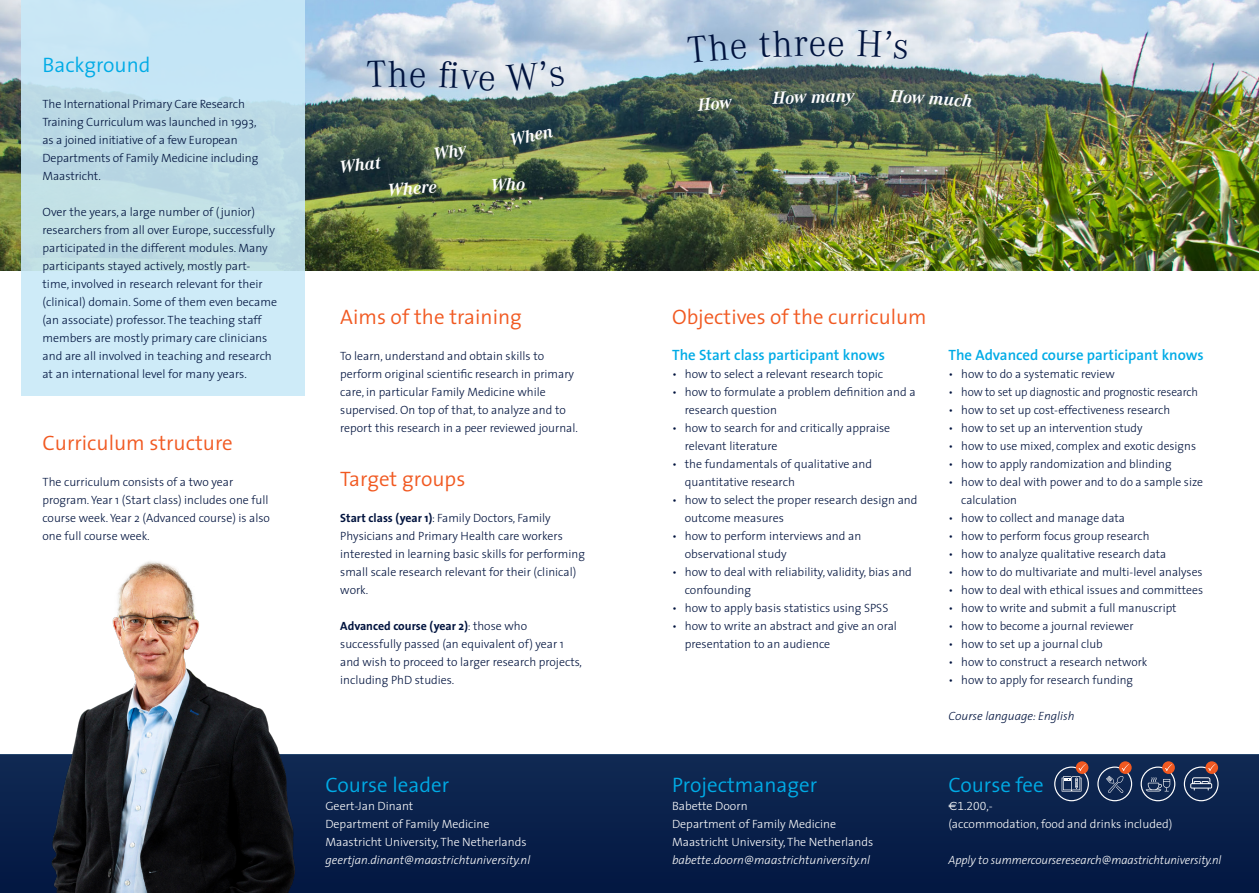
<style>
.page{position:relative;width:1259px;height:893px;background:#fff}
.page>*{position:absolute;margin:0;border:0;box-sizing:border-box;transform-origin:0 0}
.t1{font:300 39px "Corporate A";color:#00133e}
.t2{font:300 21px "The Sans";color:#f15921}
.t3{font:300 21px "The Sans";color:#00abe6}
.t4{font:italic 700 18px "Corporate A";color:#fff}
.t5{font:600 15px "The Sans";color:#00abe6}
.t6{font:300 12px/18px "The Sans";color:#00133e}
.t7{font:italic 300 12px/18px "The Sans";color:#fff}
.t8{font:300 12px "The Sans";color:#fff}
.t9{font:300 12px "The Sans";color:#00133e;scale:.95 1}
.t10{font:italic 300 12px "The Sans";color:#00133e}
.t11{font:12px "The Sans Light Expert";color:#fff}
.s1{font-weight:700}
.s2{font-style:normal}
.s3{font-family:"Euro Sans"}
.s4{font-family:"The Sans";font-weight:300}
</style>
<div class="page">
<img style="left:0;top:0;width:1259px;height:270px">
<div style="left:21px;top:0;width:284px;height:396px;background:linear-gradient(to bottom,#bedeec,#cbe8f2)"></div>
<div style="left:0;top:755px;width:1259px;height:138px;background:#09204a"></div>
<img style="left:9px;top:561px;width:316px;height:332px">
<svg style="left:1190px;top:777px;width:22px;height:13px"></svg>
<div style="left:1054px;top:766px;width:35px;height:35px;border:1px solid #fff;border-radius:50%"></div>
<div style="left:1097px;top:766px;width:35px;height:35px;border:1px solid #fff;border-radius:50%"></div>
<div style="left:1140px;top:766px;width:35px;height:35px;border:1px solid #fff;border-radius:50%"></div>
<div style="left:1183px;top:766px;width:35px;height:35px;border:1px solid #fff;border-radius:50%"></div>
<svg style="left:1145px;top:777px;width:25px;height:14px"></svg>
<svg style="left:1075px;top:761px;width:13px;height:13px"></svg>
<svg style="left:1061px;top:764px;width:24px;height:27px"></svg>
<svg style="left:1119px;top:761px;width:12px;height:13px"></svg>
<svg style="left:1106px;top:764px;width:23px;height:29px"></svg>
<svg style="left:1205px;top:761px;width:13px;height:13px"></svg>
<svg style="left:1208px;top:764px;width:7px;height:7px"></svg>
<svg style="left:1162px;top:761px;width:12px;height:13px"></svg>
<svg style="left:1165px;top:764px;width:7px;height:7px"></svg>
<svg style="left:367px;top:61px;width:19px;height:26px"></svg>
<svg style="left:410px;top:68px;width:15px;height:19px"></svg>
<svg style="left:439px;top:61px;width:55px;height:30px;background:#d1dde7"></svg>
<svg style="left:505px;top:61px;width:59px;height:30px;background:#d9e2eb"></svg>
<svg style="left:687px;top:33px;width:59px;height:30px;background:#aecae4"></svg>
<svg style="left:759px;top:30px;width:48px;height:28px"></svg>
<svg style="left:829px;top:37px;width:14px;height:19px"></svg>
<svg style="left:857px;top:30px;width:50px;height:29px"></svg>
<svg style="left:340px;top:157px;width:42px;height:16px"></svg>
<svg style="left:434px;top:144px;width:34px;height:16px"></svg>
<svg style="left:510px;top:128px;width:43px;height:18px"></svg>
<svg style="left:389px;top:182px;width:48px;height:14px"></svg>
<svg style="left:492px;top:178px;width:23px;height:13px"></svg>
<svg style="left:696px;top:98px;width:37px;height:13px"></svg>
<svg style="left:771px;top:91px;width:64px;height:13px"></svg>
<svg style="left:889px;top:90px;width:83px;height:17px"></svg>
<p class="t3" style="left:43px;top:48px;width:110px">Background</p>
<p class="t6" style="left:43px;top:95px;width:217px">The International Primary Care Research Training Curriculum was launched in 1993, as a joined initiative of a few European Departments of Family Medicine including Maastricht.</p>
<p class="t6" style="left:43px;top:203px;width:236px">Over the years, a large number of (junior) researchers from all over Europe, successfully participated in the different modules. Many participants stayed actively, mostly part&shy;time, involved in research relevant for their (clinical) domain. Some of them even became (an associate) professor. The teaching staff members are mostly primary care clinicians and are all involved in teaching and research at an international level for many years.</p>
<p class="t2" style="left:43px;top:426px;width:192px">Curriculum structure</p>
<p class="t6" style="left:43px;top:473px;width:229px">The curriculum consists of a two year program. Year 1 (Start class) includes one full course week. Year 2 (Advanced course) is also one full course week.</p>
<h1 class="t1" style="left:388px;top:48px;width:22px">h</h1>
<h3 class="t4" style="left:516px;top:172px;width:11px">o</h3>
<p class="t2" style="left:340px;top:300px;width:183px">Aims of the training</p>
<p class="t6" style="left:340px;top:347px;width:239px">To learn, understand and obtain skills to perform original scientific research in primary care, in particular Family Medicine while supervised. On top of that, to analyze and to report this research in a peer reviewed journal.</p>
<p class="t2" style="left:340px;top:462px;width:127px">Target groups</p>
<p class="t6" style="left:340px;top:509px;width:246px"><span class="s1">Start class (year 1)</span>: Family Doctors, Family Physicians and Primary Health care workers interested in learning basic skills for performing small scale research relevant for their (clinical) work.</p>
<p class="t6" style="left:340px;top:617px;width:243px"><span class="s1">Advanced course (year 2)</span>: those who successfully passed (an equivalent of) year 1 and wish to proceed to larger research projects, including PhD studies.</p>
<p class="t3" style="left:325px;top:768px;width:125px">Course leader</p>
<p class="t8" style="left:325px;top:796px;width:89px">Geert-Jan Dinant</p>
<p class="t8" style="left:325px;top:814px;width:166px">Department of Family Medicine</p>
<p class="t8" style="left:325px;top:832px;width:203px">Maastricht University, The Netherlands</p>
<p class="t7" style="left:325px;top:851px;width:206px">geertjan.dinant@maastrichtuniversity.nl</p>
<h1 class="t1" style="left:809px;top:17px;width:19px">e</h1>
<h3 class="t4" style="left:836px;top:84px;width:20px">ny</h3>
<p class="t2" style="left:672px;top:300px;width:256px">Objectives of the curriculum</p>
<p class="t5" style="left:672px;top:342px;width:214px">The Start class participant knows</p>
<p class="t6" style="left:672px;top:365px;width:213px">• how to select a relevant research topic</p>
<p class="t6" style="left:685px;top:383px;width:232px;text-indent:-13px">• how to formulate a problem definition and a research question</p>
<p class="t6" style="left:685px;top:419px;width:207px;text-indent:-13px">• how to search for and critically appraise relevant literature</p>
<p class="t6" style="left:685px;top:455px;width:189px;text-indent:-13px">• the fundamentals of qualitative and quantitative research</p>
<p class="t6" style="left:685px;top:491px;width:234px;text-indent:-13px">• how to select the proper research design and outcome measures</p>
<p class="t6" style="left:685px;top:527px;width:178px;text-indent:-13px">• how to perform interviews and an observational study</p>
<p class="t6" style="left:685px;top:563px;width:229px;text-indent:-13px">• how to deal with reliability, validity, bias and confounding</p>
<p class="t6" style="left:672px;top:599px;width:218px">• how to apply basis statistics using SPSS</p>
<p class="t6" style="left:685px;top:617px;width:214px;text-indent:-13px">• how to write an abstract and give an oral presentation to an audience</p>
<p class="t3" style="left:672px;top:768px;width:147px">Projectmanager</p>
<p class="t8" style="left:672px;top:796px;width:77px">Babette Doorn</p>
<p class="t8" style="left:672px;top:814px;width:166px">Department of Family Medicine</p>
<p class="t7" style="left:672px;top:833px;width:203px"><span class="s2">Maastricht University, The Netherlands </span>babette.doorn@maastrichtuniversity.nl</p>
<p class="t5" style="left:948px;top:342px;width:257px">The Advanced course participant knows</p>
<p class="t6" style="left:948px;top:365px;width:168px">• how to do a systematic review</p>
<p class="t9" style="left:948px;top:382px;width:264px">• how to set up diagnostic and prognostic research</p>
<p class="t6" style="left:948px;top:401px;width:223px">• how to set up cost-effectiveness research</p>
<p class="t6" style="left:948px;top:419px;width:196px">• how to set up an intervention study</p>
<p class="t6" style="left:948px;top:437px;width:249px">• how to use mixed, complex and exotic designs</p>
<p class="t6" style="left:948px;top:455px;width:224px">• how to apply randomization and blinding</p>
<p class="t6" style="left:961px;top:473px;width:243px;text-indent:-13px">• how to deal with power and to do a sample size calculation</p>
<p class="t6" style="left:948px;top:509px;width:178px">• how to collect and manage data</p>
<p class="t6" style="left:948px;top:527px;width:203px">• how to perform focus group research</p>
<p class="t6" style="left:948px;top:545px;width:219px">• how to analyze qualitative research data</p>
<p class="t6" style="left:948px;top:563px;width:256px">• how to do multivariate and multi-level analyses</p>
<p class="t6" style="left:948px;top:581px;width:256px">• how to deal with ethical issues and committees</p>
<p class="t6" style="left:948px;top:599px;width:230px">• how to write and submit a full manuscript</p>
<p class="t6" style="left:948px;top:617px;width:187px">• how to become a journal reviewer</p>
<p class="t6" style="left:948px;top:635px;width:156px">• how to set up a journal club</p>
<p class="t6" style="left:948px;top:653px;width:200px">• how to construct a research network</p>
<p class="t6" style="left:948px;top:671px;width:186px">• how to apply for research funding</p>
<p class="t10" style="left:948px;top:706px;width:128px">Course language: English</p>
<p class="t3" style="left:948px;top:768px;width:97px">Course fee</p>
<p class="t11" style="left:948px;top:796px;width:46px"><span class="s3">€</span>1.200<span class="s4">,-</span></p>
<p class="t8" style="left:948px;top:814px;width:225px">(accommodation, food and drinks included)</p>
<p class="t7" style="left:948px;top:851px;width:274px">Apply to summercourseresearch@maastrichtuniversity.nl</p>
</div>
